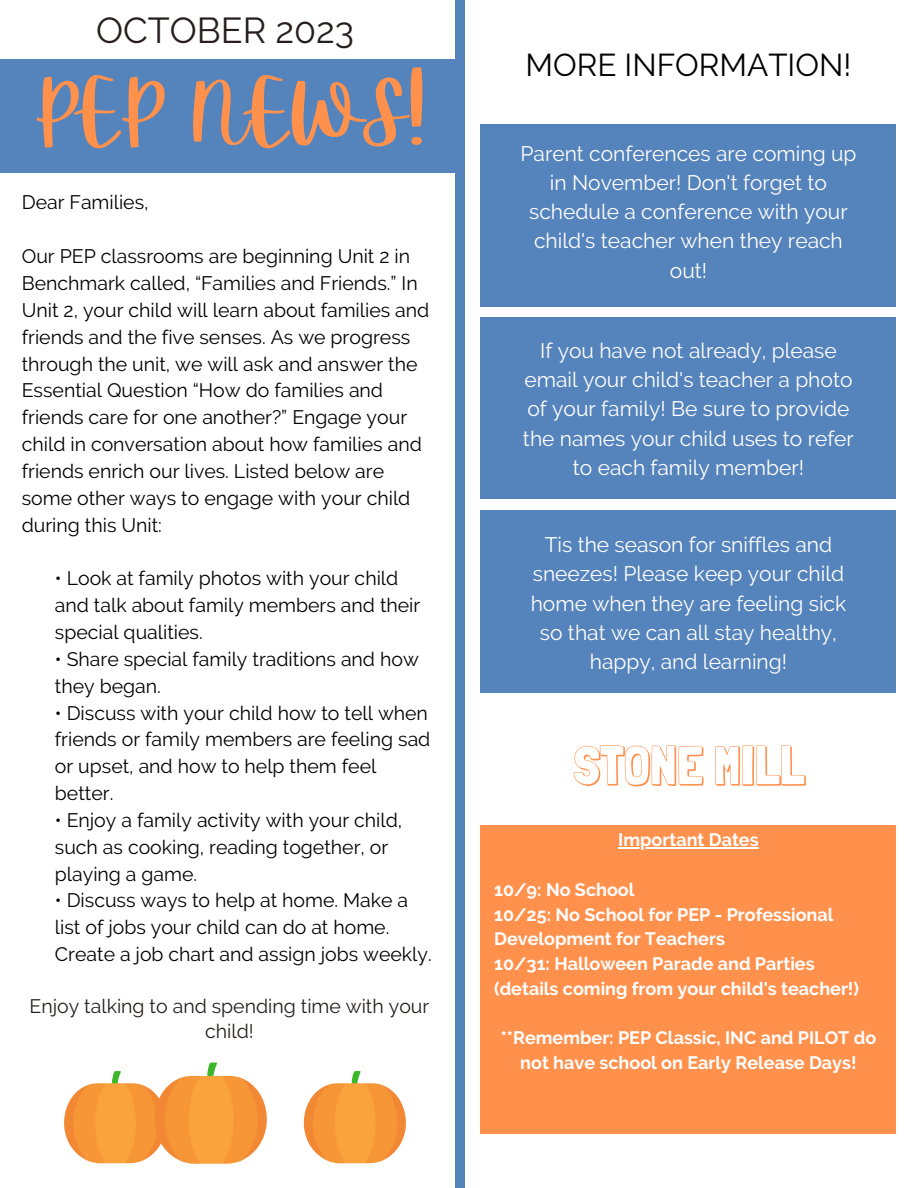
<style>
.page{position:relative;width:918px;height:1188px;background:#fff}
.page>*{position:absolute;margin:0;border:0;box-sizing:border-box;transform-origin:0 0}
.t1{font:81px "Apricots";color:#ff914d}
.t2{font:54px "Londrina Shadow";color:#ff914d}
.t3{font:36px "Raleway";color:#271e1e}
.t4{font:31.5px "Raleway";color:#000}
.t5{font:21px/29.2px "Raleway";color:#fff;text-align:center}
.t6{font:19.5px/26.8px "Raleway";color:#000}
.t7{font:19.5px/25.2px "Raleway";color:#271e1e;text-align:center}
.t8{font:700 18px/24.8px "Raleway";color:#fff}
</style>
<div class="page">
<div style="left:481px;top:124px;width:415px;height:182px;background:#5583bb"></div>
<div style="left:481px;top:318px;width:415px;height:181px;background:#5583bb"></div>
<div style="left:481px;top:510px;width:415px;height:182px;background:#5583bb"></div>
<div style="left:481px;top:825px;width:415px;height:309px;background:#ff914d"></div>
<hr style="left:618px;top:848px;width:141px;height:1px;background:#fff">
<div style="left:0;top:60px;width:459px;height:107px;background:#5583bb"></div>
<div style="left:0;top:163px;width:459px;height:9px;background:#5583bb"></div>
<div style="left:455px;top:0;width:9px;height:1188px;background:#5583bb"></div>
<svg style="left:64px;top:1063px;width:203px;height:101px"></svg>
<svg style="left:304px;top:1071px;width:102px;height:92px"></svg>
<p class="t3" style="left:96px;top:9px;width:259px">OCTOBER 2023</p>
<p class="t1" style="left:33px;top:66px;width:395px">PEP NEWS!</p>
<p class="t6" style="left:22px;top:189px;width:128px">Dear Families,</p>
<p class="t6" style="left:22px;top:243px;width:409px">Our PEP classrooms are beginning Unit 2 in Benchmark called, “Families and Friends.” In Unit 2, your child will learn about families and friends and the five senses. As we progress through the unit, we will ask and answer the Essential Question “How do families and friends care for one another?” Engage your child in conversation about how families and friends enrich our lives. Listed below are some other ways to engage with your child during this Unit:</p>
<p class="t6" style="left:55px;top:565px;width:367px">• Look at family photos with your child and talk about family members and their special qualities.</p>
<p class="t6" style="left:55px;top:646px;width:365px">• Share special family traditions and how they began.</p>
<p class="t6" style="left:55px;top:699px;width:377px">• Discuss with your child how to tell when friends or family members are feeling sad or upset, and how to help them feel better.</p>
<p class="t6" style="left:55px;top:807px;width:349px">• Enjoy a family activity with your child, such as cooking, reading together, or playing a game.</p>
<p class="t6" style="left:55px;top:887px;width:378px">• Discuss ways to help at home. Make a list of jobs your child can do at home.<br>Create a job chart and assign jobs weekly.</p>
<p class="t7" style="left:30px;top:994px;width:401px">Enjoy talking to and spending time with your child!</p>
<p class="t4" style="left:526px;top:47px;width:327px">MORE INFORMATION!</p>
<p class="t5" style="left:521px;top:139px;width:337px">Parent conferences are coming up in November! Don't forget to schedule a conference with your child's teacher when they reach out!</p>
<p class="t5" style="left:523px;top:336px;width:333px">If you have not already, please email your child's teacher a photo of your family! Be sure to provide the names your child uses to refer to each family member!</p>
<p class="t5" style="left:531px;top:530px;width:317px">Tis the season for sniffles and sneezes! Please keep your child home when they are feeling sick so that we can all stay healthy, happy, and learning!</p>
<p class="t2" style="left:574px;top:733px;width:232px">STONE MILL</p>
<p class="t8" style="left:618px;top:828px;width:142px">Important Dates</p>
<p class="t8" style="left:494px;top:877px;width:142px">10/9: No School</p>
<p class="t8" style="left:494px;top:902px;width:341px">10/25: No School for PEP - Professional<br>Development for Teachers</p>
<p class="t8" style="left:494px;top:951px;width:366px">10/31: Halloween Parade and Parties (details coming from your child's teacher!)</p>
<p class="t8" style="left:501px;top:1026px;width:377px">**Remember: PEP Classic, INC and PILOT do</p>
<p class="t8" style="left:520px;top:1050px;width:338px">not have school on Early Release Days!</p>
</div>
